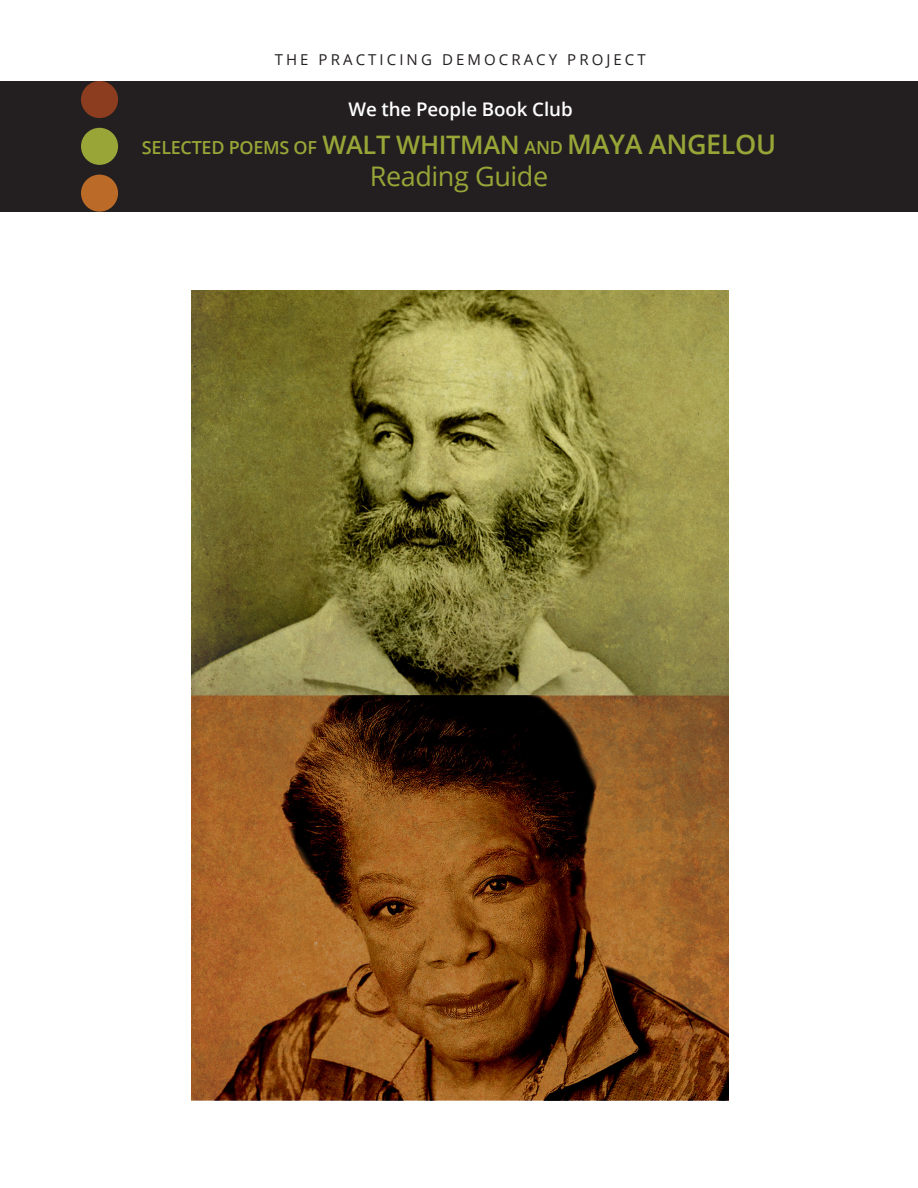
<style>
.page{position:relative;width:918px;height:1188px;background:#fff}
.page>*{position:absolute;margin:0;border:0;box-sizing:border-box;transform-origin:0 0}
.Text{font:27px "Open Sans";letter-spacing:-.015em;color:#99a537}
.Text-2{font:600 18.75px "Open Sans";letter-spacing:-.005em;color:#fff}
.Text-3{font:600 18px "Open Sans";letter-spacing:-.015em;color:#99a537}
.Text-4{font:15px "Open Sans";letter-spacing:.205em;color:#231f20}
.s1{font-size:25.5px}
.s2{font-size:27px}
</style>
<div class="page">
<div style="left:0;top:81px;width:918px;height:131px;background:#231f20"></div>
<div style="left:81px;top:175px;width:37px;height:37px;background:#bc6a27;border-radius:50%"></div>
<div style="left:81px;top:81px;width:37px;height:37px;background:#8c3d1f;border-radius:50%"></div>
<div style="left:81px;top:128px;width:37px;height:37px;background:#99a537;border-radius:50%"></div>
<img style="left:192px;top:291px;width:536px;height:810px">
<p class="Text-4" style="left:275px;top:50px;width:373px">THE PRACTICING DEMOCRACY PROJECT</p>
<p class="Text-2" style="left:348px;top:97px;width:226px">We the People Book Club</p>
<p class="Text-3" style="left:142px;top:135px;width:636px">SELECTED POEMS OF <span class="s1">WALT WHITMAN</span> AND <span class="s2">MAYA ANGELOU</span></p>
<p class="Text" style="left:370px;top:158px;width:180px">Reading Guide</p>
</div>
